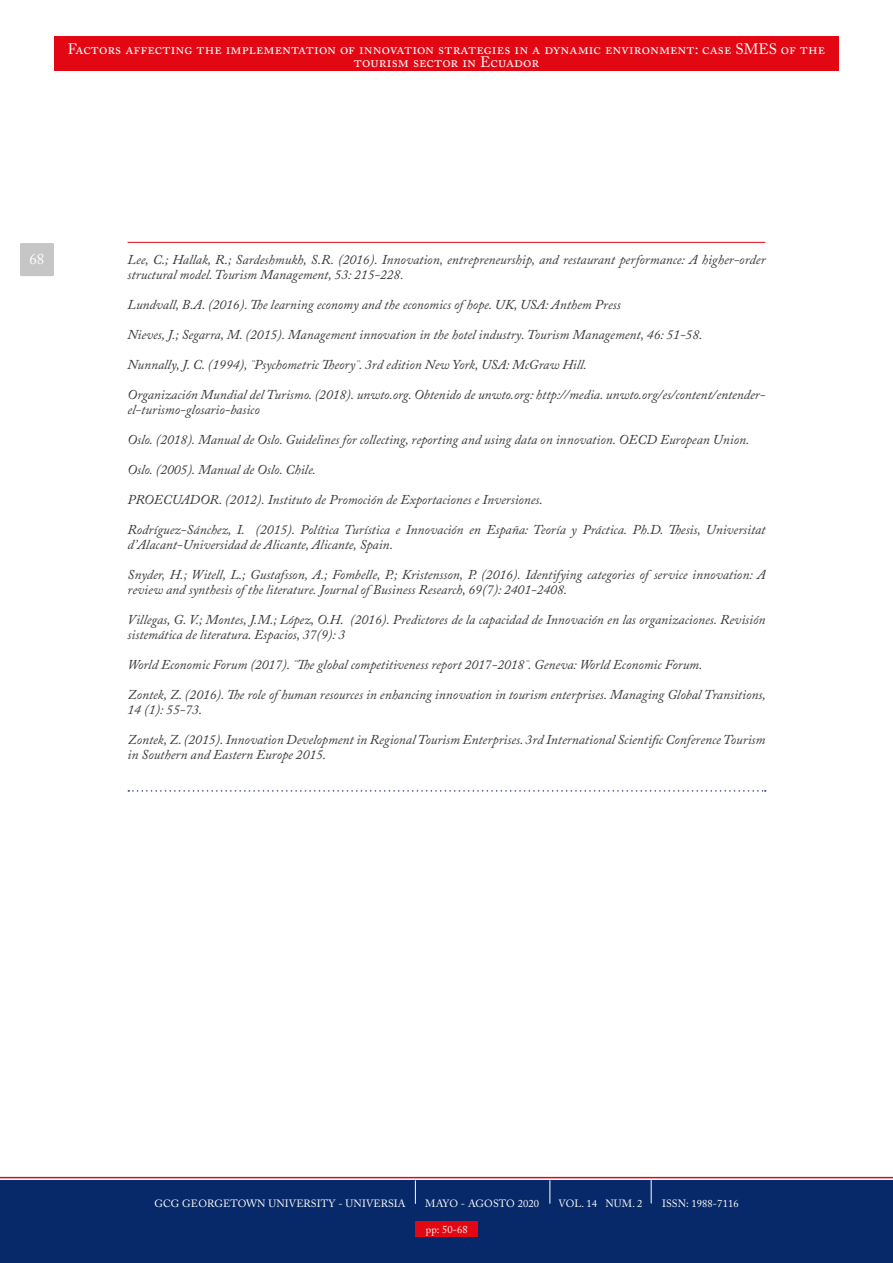
<style>
.page{position:relative;width:893px;height:1263px;background:#fff}
.page>*{position:absolute;margin:0;border:0;box-sizing:border-box;transform-origin:0 0}
.t1{font:15px/13.5px "Adobe Caslon Pro";letter-spacing:.005em;color:#fff;text-align:center}
.t2{font:italic 13.5px/15px "Adobe Caslon Pro";color:#3a3835}
.t3{font:10.5px "Adobe Caslon Pro";letter-spacing:.01em;color:#fff}
</style>
<div class="page">
<div style="left:54px;top:37px;width:785px;height:34px;background:#e30613"></div>
<div style="left:0;top:1180px;width:893px;height:83px;background:#082969"></div>
<svg style="left:0;top:1177px;width:893px;height:27px"></svg>
<div style="left:20px;top:243px;width:34px;height:33px;background:#c6c6c6;border-radius:2px"></div>
<hr style="left:128px;top:242px;width:637px;height:1px;background:#e30613">
<svg style="left:128px;top:790px;width:638px;height:2px"></svg>
<div style="left:415px;top:1221px;width:63px;height:16px;background:#e30613"></div>
<p class="t1" style="left:68px;top:42px;width:759px">Factors affecting the implementation of innovation strategies in a dynamic environment: case SMES of the tourism sector in Ecuador</p>
<p class="t1" style="left:29px;top:252px;width:16px">68</p>
<p class="t2" style="left:128px;top:251px;width:639px">Lee, C.; Hallak, R.; Sardeshmukh, S.R. (2016). Innovation, entrepreneurship, and restaurant performance: A higher-order structural model. Tourism Management, 53: 215-228.</p>
<p class="t2" style="left:128px;top:296px;width:495px">Lundvall, B.A. (2016). The learning economy and the economics of hope. UK, USA: Anthem Press</p>
<p class="t2" style="left:128px;top:326px;width:576px">Nieves, J.; Segarra, M. (2015). Management innovation in the hotel industry. Tourism Management, 46: 51-58.</p>
<p class="t2" style="left:128px;top:356px;width:461px">Nunnally, J. C. (1994), ¨Psychometric Theory¨. 3rd edition New York, USA: McGraw Hill.</p>
<p class="t2" style="left:128px;top:386px;width:639px">Organización Mundial del Turismo. (2018). unwto.org. Obtenido de unwto.org: http://media. unwto.org/es/content/entender&shy;el-turismo-glosario-basico</p>
<p class="t2" style="left:128px;top:431px;width:623px">Oslo. (2018). Manual de Oslo. Guidelines for collecting, reporting and using data on innovation. OECD European Union.</p>
<p class="t2" style="left:128px;top:461px;width:190px">Oslo. (2005). Manual de Oslo. Chile.</p>
<p class="t2" style="left:128px;top:491px;width:417px">PROECUADOR. (2012). Instituto de Promoción de Exportaciones e Inversiones.</p>
<p class="t2" style="left:128px;top:521px;width:639px">Rodríguez-Sánchez, I. (2015). Política Turística e Innovación en España: Teoría y Práctica. Ph.D. Thesis, Universitat d’Alacant-Universidad de Alicante, Alicante, Spain.</p>
<p class="t2" style="left:128px;top:566px;width:639px">Snyder, H.; Witell, L.; Gustafsson, A.; Fombelle, P.; Kristensson, P. (2016). Identifying categories of service innovation: A review and synthesis of the literature. Journal of Business Research, 69(7): 2401-2408.</p>
<p class="t2" style="left:128px;top:611px;width:639px">Villegas, G. V.; Montes, J.M.; López, O.H. (2016). Predictores de la capacidad de Innovación en las organizaciones. Revisión sistemática de literatura. Espacios, 37(9): 3</p>
<p class="t2" style="left:128px;top:656px;width:576px">World Economic Forum (2017). ¨The global competitiveness report 2017-2018¨. Geneva: World Economic Forum.</p>
<p class="t2" style="left:128px;top:686px;width:640px">Zontek, Z. (2016). The role of human resources in enhancing innovation in tourism enterprises. Managing Global Transitions,<br>14 (1): 55-73.</p>
<p class="t2" style="left:128px;top:731px;width:639px">Zontek, Z. (2015). Innovation Development in Regional Tourism Enterprises. 3rd International Scientific Conference Tourism in Southern and Eastern Europe 2015.</p>
<p class="t3" style="left:154px;top:1197px;width:253px">GCG GEORGETOWN UNIVERSITY - UNIVERSIA</p>
<p class="t3" style="left:425px;top:1197px;width:115px">MAYO - AGOSTO 2020</p>
<p class="t3" style="left:559px;top:1197px;width:85px">VOL. 14 NUM. 2</p>
<p class="t3" style="left:662px;top:1197px;width:78px">ISSN: 1988-7116</p>
<p class="t3" style="left:426px;top:1223px;width:43px">pp: 50-68</p>
</div>
